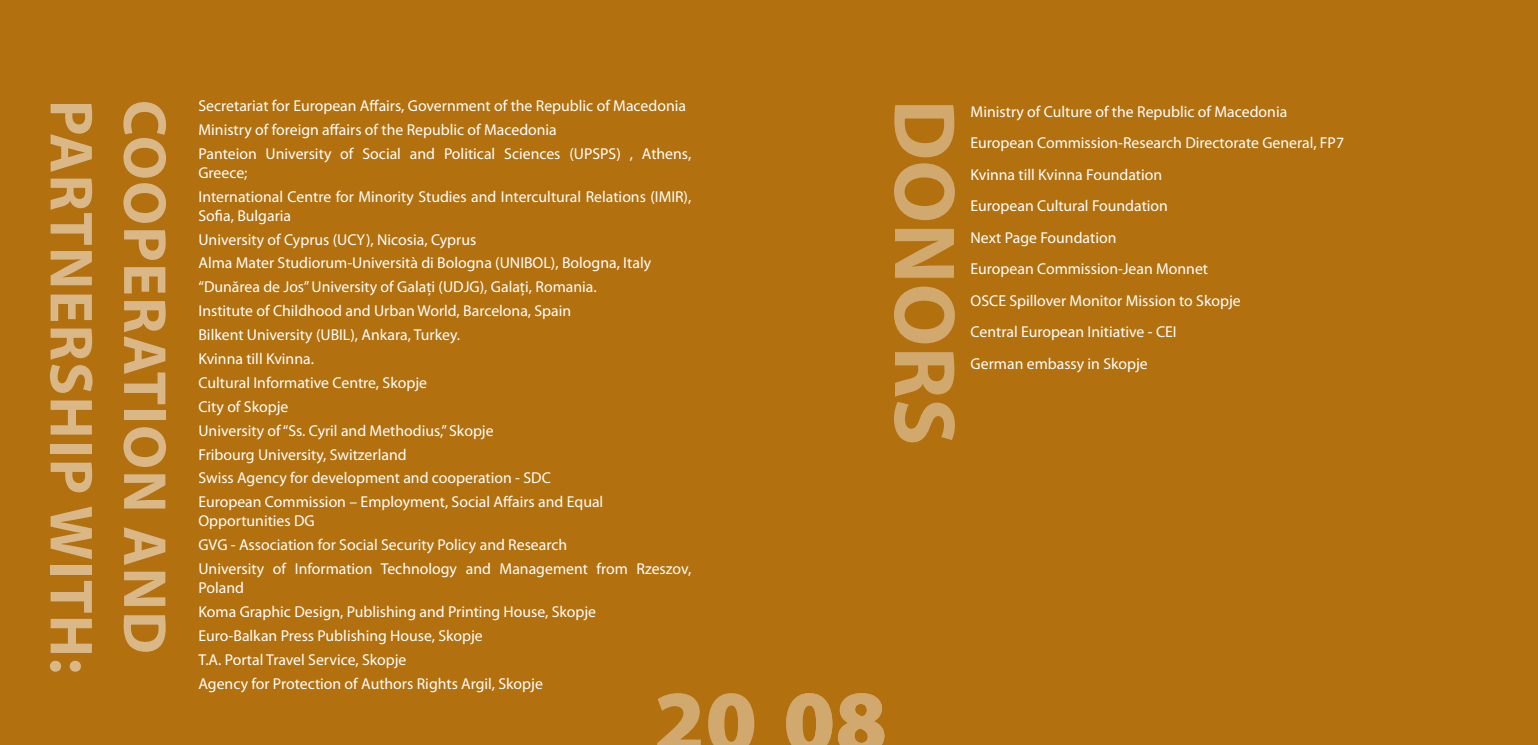
<style>
.page{position:relative;width:1538px;height:745px;background:#fff}
.page>*{position:absolute;margin:0;border:0;box-sizing:border-box;transform-origin:0 0}
.t1{font:700 87.5px "Myriad Pro";color:#d1a96e}
.t2{font:700 61.25px "Myriad Pro";color:#d9b786}
.t3{font:15.75px/23.8px "Myriad Pro";color:#fff}
</style>
<div class="page">
<div style="left:0;top:0;width:769px;height:744px;background:#b2700e"></div>
<div style="left:769px;top:0;width:769px;height:744px;background:#b2700e"></div>
<svg style="left:786px;top:693px;width:98px;height:51px"></svg>
<svg style="left:657px;top:693px;width:97px;height:51px"></svg>
<h2 class="t2" style="left:111px;top:100px;width:574px;rotate:90deg">Partnership with:</h2>
<p class="t3" style="left:198px;top:94px;width:494px">Secretariat for European Affairs, Government of the Republic of Macedonia<br>Ministry of foreign affairs of the Republic of Macedonia<br>Panteion University of Social and Political Sciences (UPSPS) , Athens,</p>
<p class="t3" style="left:198px;top:160px;width:494px">Greece;<br>International Centre for Minority Studies and Intercultural Relations (IMIR),</p>
<p class="t3" style="left:198px;top:203px;width:454px">Sofia, Bulgaria<br>University of Cyprus (UCY), Nicosia, Cyprus<br>Alma Mater Studiorum-Università di Bologna (UNIBOL), Bologna, Italy “Dunărea de Jos” University of Galaţi (UDJG), Galaţi, Romania.<br>Institute of Childhood and Urban World, Barcelona, Spain<br>Bilkent University (UBIL), Ankara, Turkey.<br>Kvinna till Kvinna.<br>Cultural Informative Centre, Skopje<br>City of Skopje<br>University of “Ss. Cyril and Methodius,” Skopje<br>Fribourg University, Switzerland<br>Swiss Agency for development and cooperation - SDC<br>European Commission – Employment, Social Affairs and Equal</p>
<p class="t3" style="left:198px;top:508px;width:494px">Opportunities DG<br>GVG - Association for Social Security Policy and Research<br>University of Information Technology and Management from Rzeszov,</p>
<p class="t3" style="left:198px;top:575px;width:399px">Poland<br>Koma Graphic Design, Publishing and Printing House, Skopje Euro-Balkan Press Publishing House, Skopje<br>T.A. Portal Travel Service, Skopje<br>Agency for Protection of Authors Rights Argil, Skopje</p>
<h2 class="t2" style="left:185px;top:100px;width:552px;rotate:90deg">Cooperation and</h2>
<h1 class="t1" style="left:981px;top:99px;width:347px;rotate:90deg">DONORS</h1>
<p class="t3" style="left:970px;top:95px;width:375px;line-height:31.5px">Ministry of Culture of the Republic of Macedonia European Commission-Research Directorate General, FP7<br>Kvinna till Kvinna Foundation<br>European Cultural Foundation<br>Next Page Foundation<br>European Commission-Jean Monnet<br>OSCE Spillover Monitor Mission to Skopje<br>Central European Initiative - CEI<br>German embassy in Skopje</p>
</div>
